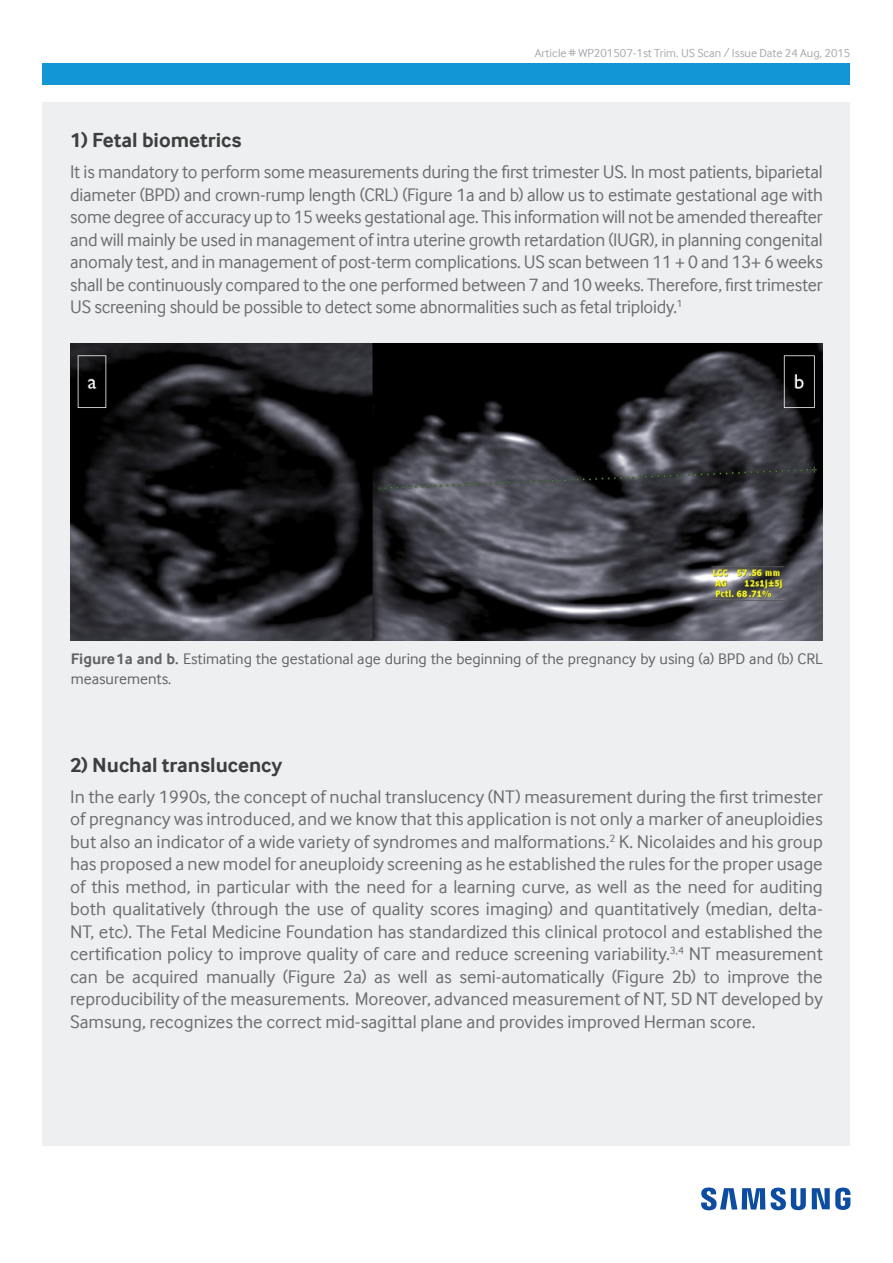
<style>
.page{position:relative;width:893px;height:1263px;background:#fff}
.page>*{position:absolute;margin:0;border:0;box-sizing:border-box;transform-origin:0 0}
.t1{font:700 21px "Samsung Inter Face";color:#3e3e3f}
.t2{font:18.75px/22.5px "Samsung Inter Face";letter-spacing:-.01em;color:#6c6d70;text-align:justify}
.t3{font:15.75px/19.5px "Samsung Inter Face";color:#636366}
.t4{font:12px "Samsung Inter Face";color:#a8a9ad}
.s1{font-weight:700}
</style>
<div class="page">
<div style="left:43px;top:102px;width:807px;height:1044px;background:#edeff0"></div>
<div style="left:43px;top:64px;width:807px;height:21px;background:#1396d5"></div>
<svg style="left:701px;top:1187px;width:64px;height:23px"></svg>
<svg style="left:771px;top:1187px;width:35px;height:23px"></svg>
<svg style="left:812px;top:1187px;width:38px;height:23px"></svg>
<img style="left:70px;top:344px;width:753px;height:296px">
<p class="t4" style="left:535px;top:46px;width:317px">Article # WP201507-1st Trim. US Scan / Issue Date 24 Aug, 2015</p>
<p class="t1" style="left:70px;top:128px;width:173px">1) Fetal biometrics</p>
<p class="t2" style="left:70px;top:161px;width:754px">It is mandatory to perform some measurements during the first trimester US. In most patients, biparietal diameter (BPD) and crown-rump length (CRL) (Figure 1a and b) allow us to estimate gestational age with some degree of accuracy up to 15 weeks gestational age. This information will not be amended thereafter and will mainly be used in management of intra uterine growth retardation (IUGR), in planning congenital anomaly test, and in management of post-term complications. US scan between 11 + 0 and 13+ 6 weeks shall be continuously compared to the one performed between 7 and 10 weeks. Therefore, first trimester US screening should be possible to detect some abnormalities such as fetal triploidy.<sup>1</sup></p>
<p class="t3" style="left:71px;top:649px;width:753px"><span class="s1">Figure 1a and b.</span> Estimating the gestational age during the beginning of the pregnancy by using (a) BPD and (b) CRL measurements.</p>
<p class="t1" style="left:70px;top:752px;width:214px">2) Nuchal translucency</p>
<p class="t2" style="left:70px;top:785px;width:754px">In the early 1990s, the concept of nuchal translucency (NT) measurement during the first trimester of pregnancy was introduced, and we know that this application is not only a marker of aneuploidies but also an indicator of a wide variety of syndromes and malformations.<sup>2</sup> K. Nicolaides and his group has proposed a new model for aneuploidy screening as he established the rules for the proper usage of this method, in particular with the need for a learning curve, as well as the need for auditing both qualitatively (through the use of quality scores imaging) and quantitatively (median, delta-NT, etc). The Fetal Medicine Foundation has standardized this clinical protocol and established the certification policy to improve quality of care and reduce screening variability.<sup>3,4</sup> NT measurement can be acquired manually (Figure 2a) as well as semi-automatically (Figure 2b) to improve the reproducibility of the measurements. Moreover, advanced measurement of NT, 5D NT developed by Samsung, recognizes the correct mid-sagittal plane and provides improved Herman score.</p>
</div>
